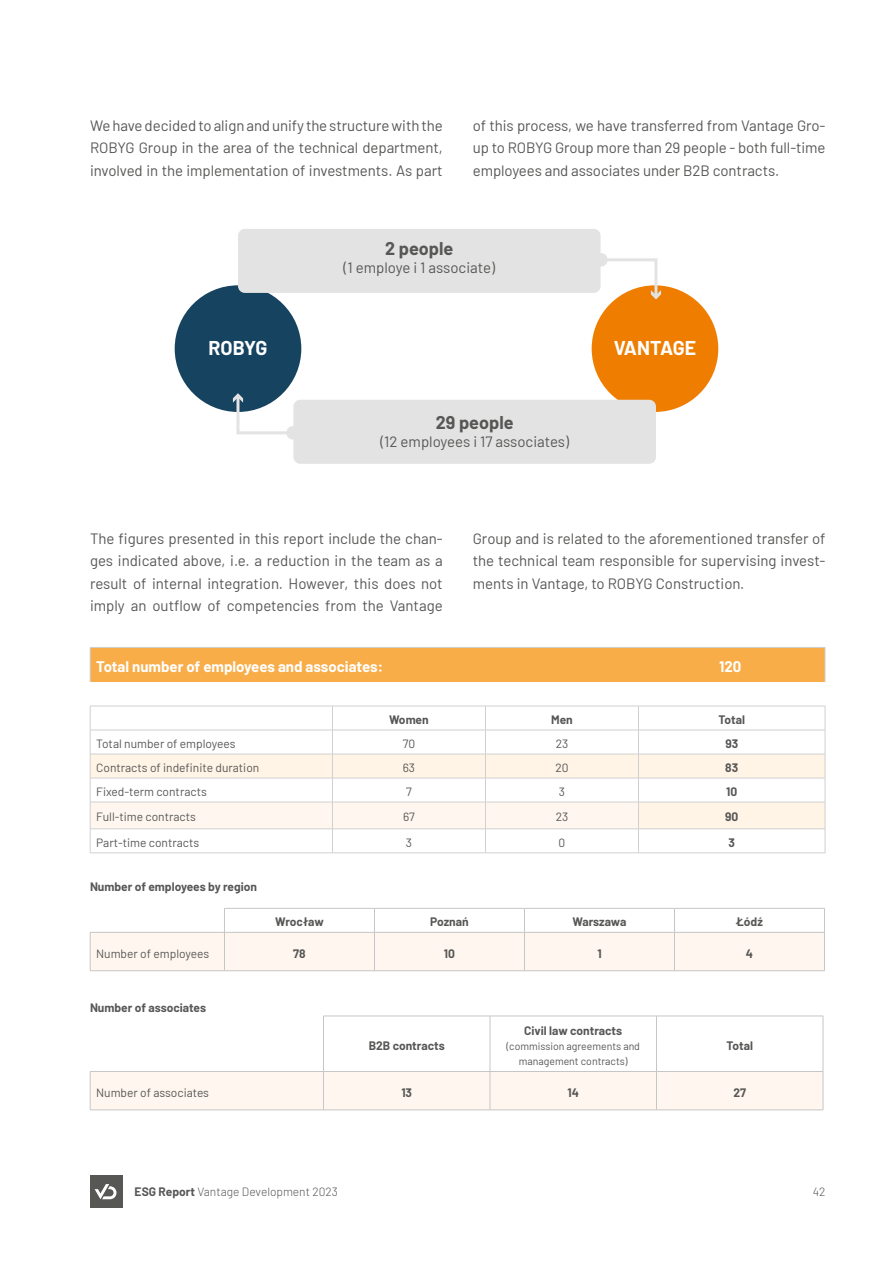
<style>
.page{position:relative;width:893px;height:1263px;background:#fff}
.page>*{position:absolute;margin:0;border:0;box-sizing:border-box;transform-origin:0 0}
.t1{font:700 19.5px "Barlow";letter-spacing:-.01em;color:#fff}
.t2{font:700 18px "Barlow";color:#575756}
.t3{font:15px/22.5px "Barlow";letter-spacing:-.005em;color:#575756;text-align:justify}
.t4{font:700 15px "Barlow";color:#fff}
.t5{font:12px "Barlow";color:#575756}
.t6{font:700 12px "Barlow";color:#575756}
.t7{font:300 12px "Barlow";color:#575756}
.t8{font:10.5px/15px "Barlow";color:#575756;text-align:center}
.s1{font-weight:700}
</style>
<div class="page">
<div style="left:90px;top:1175px;width:32px;height:33px;background:#575756"></div>
<svg style="left:95px;top:1184px;width:21px;height:15px"></svg>
<div style="left:175px;top:285px;width:126px;height:127px;background:#164360;border-radius:50%"></div>
<div style="left:592px;top:285px;width:126px;height:127px;background:#ef7d00;border-radius:50%"></div>
<div style="left:238px;top:229px;width:363px;height:64px;background:#e3e3e3;border-radius:7px"></div>
<div style="left:594px;top:253px;width:14px;height:14px;background:#e3e3e3;border-radius:50%"></div>
<svg style="left:600px;top:257px;width:61px;height:42px"></svg>
<div style="left:293px;top:400px;width:363px;height:64px;background:#e3e3e3;border-radius:7px"></div>
<div style="left:286px;top:426px;width:14px;height:14px;background:#e3e3e3;border-radius:50%"></div>
<svg style="left:233px;top:393px;width:61px;height:43px"></svg>
<div style="left:90px;top:647px;width:735px;height:35px;background:#f8ad49"></div>
<hr style="left:90px;top:647px;width:242px;height:1px;background:#d0d0d0">
<hr style="left:90px;top:648px;width:1px;height:34px;background:#d0d0d0">
<hr style="left:332px;top:647px;width:153px;height:1px;background:#d0d0d0">
<hr style="left:485px;top:647px;width:153px;height:1px;background:#d0d0d0">
<hr style="left:638px;top:647px;width:187px;height:1px;background:#d0d0d0">
<hr style="left:825px;top:648px;width:1px;height:34px;background:#d0d0d0">
<svg style="left:90px;top:706px;width:736px;height:147px"></svg>
<hr style="left:90px;top:852px;width:242px;height:1px;background:#d0d0d0">
<hr style="left:332px;top:852px;width:153px;height:1px;background:#d0d0d0">
<hr style="left:485px;top:852px;width:153px;height:1px;background:#d0d0d0">
<hr style="left:638px;top:852px;width:187px;height:1px;background:#d0d0d0">
<hr style="left:90px;top:706px;width:242px;height:1px;background:#d0d0d0">
<hr style="left:332px;top:706px;width:153px;height:1px;background:#d0d0d0">
<hr style="left:485px;top:706px;width:153px;height:1px;background:#d0d0d0">
<hr style="left:638px;top:706px;width:187px;height:1px;background:#d0d0d0">
<svg style="left:90px;top:908px;width:735px;height:63px"></svg>
<hr style="left:824px;top:932px;width:1px;height:38px;background:#c6c6c6">
<div style="left:91px;top:1072px;width:732px;height:37px;background:#fff7ef"></div>
<hr style="left:323px;top:1016px;width:167px;height:1px;background:#c6c6c6">
<hr style="left:323px;top:1016px;width:1px;height:55px;background:#c6c6c6">
<hr style="left:490px;top:1016px;width:166px;height:1px;background:#c6c6c6">
<hr style="left:490px;top:1016px;width:1px;height:55px;background:#c6c6c6">
<hr style="left:656px;top:1016px;width:167px;height:1px;background:#c6c6c6">
<hr style="left:656px;top:1016px;width:1px;height:55px;background:#c6c6c6">
<hr style="left:823px;top:1016px;width:1px;height:55px;background:#c6c6c6">
<hr style="left:90px;top:1071px;width:233px;height:1px;background:#c6c6c6">
<hr style="left:90px;top:1072px;width:1px;height:38px;background:#c6c6c6">
<hr style="left:323px;top:1071px;width:167px;height:1px;background:#c6c6c6">
<hr style="left:323px;top:1072px;width:1px;height:38px;background:#c6c6c6">
<hr style="left:490px;top:1071px;width:166px;height:1px;background:#c6c6c6">
<hr style="left:490px;top:1072px;width:1px;height:38px;background:#c6c6c6">
<hr style="left:656px;top:1071px;width:167px;height:1px;background:#c6c6c6">
<hr style="left:656px;top:1072px;width:1px;height:38px;background:#c6c6c6">
<hr style="left:823px;top:1072px;width:1px;height:38px;background:#c6c6c6">
<hr style="left:90px;top:1109px;width:233px;height:1px;background:#c6c6c6">
<hr style="left:323px;top:1109px;width:167px;height:1px;background:#c6c6c6">
<hr style="left:490px;top:1109px;width:166px;height:1px;background:#c6c6c6">
<hr style="left:656px;top:1109px;width:167px;height:1px;background:#c6c6c6">
<p class="t3" style="left:90px;top:113px;width:354px">We have decided to align and unify the structure with the ROBYG Group in the area of the technical department, involved in the implementation of investments. As part</p>
<p class="t3" style="left:473px;top:113px;width:354px">of this process, we have transferred from Vantage Gro&shy;up to ROBYG Group more than 29 people - both full-time employees and associates under B2B contracts.</p>
<p class="t2" style="left:385px;top:235px;width:70px">2 people</p>
<p class="t3" style="left:344px;top:255px;width:153px">(1 employe i 1 associate)</p>
<h1 class="t1" style="left:209px;top:333px;width:60px">ROBYG</h1>
<h1 class="t1" style="left:614px;top:333px;width:84px">VANTAGE</h1>
<p class="t2" style="left:436px;top:409px;width:79px">29 people</p>
<p class="t3" style="left:380px;top:429px;width:190px">(12 employees i 17 associates)</p>
<p class="t3" style="left:90px;top:526px;width:354px">The figures presented in this report include the chan&shy;ges indicated above, i.e. a reduction in the team as a result of internal integration. However, this does not imply an outflow of competencies from the Vantage</p>
<p class="t3" style="left:473px;top:526px;width:354px">Group and is related to the aforementioned transfer of the technical team responsible for supervising invest&shy;ments in Vantage, to ROBYG Construction.</p>
<p class="t4" style="left:96px;top:656px;width:288px">Total number of employees and associates:</p>
<p class="t4" style="left:719px;top:656px;width:24px">120</p>
<p class="t6" style="left:389px;top:711px;width:41px">Women</p>
<p class="t6" style="left:551px;top:711px;width:23px">Men</p>
<p class="t6" style="left:719px;top:711px;width:28px">Total</p>
<p class="t5" style="left:96px;top:735px;width:141px">Total number of employees</p>
<p class="t5" style="left:403px;top:735px;width:14px">70</p>
<p class="t5" style="left:556px;top:735px;width:14px">23</p>
<p class="t6" style="left:725px;top:735px;width:14px">93</p>
<p class="t5" style="left:96px;top:759px;width:165px">Contracts of indefinite duration</p>
<p class="t5" style="left:403px;top:759px;width:14px">63</p>
<p class="t5" style="left:555px;top:759px;width:15px">20</p>
<p class="t6" style="left:725px;top:759px;width:14px">83</p>
<p class="t5" style="left:96px;top:783px;width:112px">Fixed-term contracts</p>
<p class="t5" style="left:406px;top:783px;width:7px">7</p>
<p class="t5" style="left:559px;top:783px;width:8px">3</p>
<p class="t6" style="left:726px;top:783px;width:13px">10</p>
<p class="t5" style="left:96px;top:808px;width:101px">Full-time contracts</p>
<p class="t5" style="left:403px;top:808px;width:13px">67</p>
<p class="t5" style="left:556px;top:808px;width:14px">23</p>
<p class="t6" style="left:725px;top:808px;width:15px">90</p>
<p class="t5" style="left:96px;top:834px;width:105px">Part-time contracts</p>
<p class="t5" style="left:406px;top:834px;width:8px">3</p>
<p class="t5" style="left:559px;top:834px;width:8px">0</p>
<p class="t6" style="left:728px;top:834px;width:8px">3</p>
<p class="t6" style="left:90px;top:878px;width:169px">Number of employees by region</p>
<p class="t6" style="left:275px;top:913px;width:50px">Wrocław</p>
<p class="t6" style="left:430px;top:913px;width:40px">Poznań</p>
<p class="t6" style="left:573px;top:913px;width:55px">Warszawa</p>
<p class="t6" style="left:736px;top:913px;width:28px">Łódź</p>
<p class="t5" style="left:96px;top:944px;width:115px">Number of employees</p>
<p class="t6" style="left:293px;top:944px;width:14px">78</p>
<p class="t6" style="left:444px;top:944px;width:13px">10</p>
<p class="t6" style="left:597px;top:944px;width:6px">1</p>
<p class="t6" style="left:746px;top:944px;width:9px">4</p>
<p class="t6" style="left:90px;top:998px;width:118px">Number of associates</p>
<p class="t6" style="left:369px;top:1036px;width:78px">B2B contracts</p>
<p class="t6" style="left:524px;top:1021px;width:99px">Civil law contracts</p>
<p class="t8" style="left:506px;top:1037px;width:135px">(commission agreements and management contracts)</p>
<p class="t6" style="left:727px;top:1036px;width:28px">Total</p>
<p class="t5" style="left:96px;top:1084px;width:114px">Number of associates</p>
<p class="t6" style="left:401px;top:1083px;width:12px">13</p>
<p class="t6" style="left:567px;top:1083px;width:13px">14</p>
<p class="t6" style="left:733px;top:1083px;width:14px">27</p>
<p class="t7" style="left:135px;top:1182px;width:205px"><span class="s1">ESG Report</span> Vantage Development 2023</p>
<p class="t7" style="left:813px;top:1182px;width:14px">42</p>
</div>
